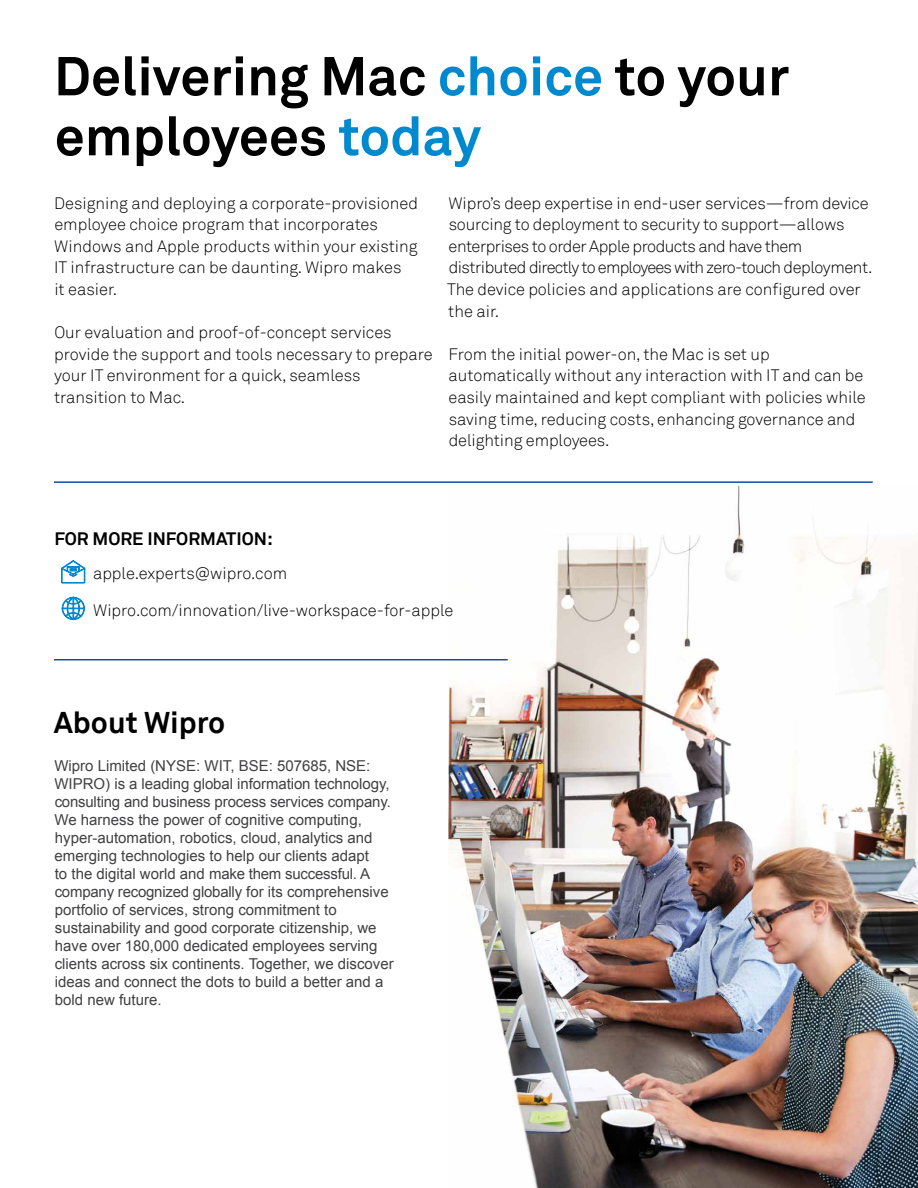
<style>
.page{position:relative;width:918px;height:1188px;background:#fff}
.page>*{position:absolute;margin:0;border:0;box-sizing:border-box;transform-origin:0 0}
.t1{font:700 54px/60px "Wipro Akkurat TT";color:#000}
.t2{font:700 30px "Wipro Akkurat TT";color:#000}
.t3{font:700 18px "Wipro Akkurat TT";color:#000}
.t4{font:300 16.5px/21.6px "Wipro Akkurat TT";color:#000}
.t5{font:15px/18px "Arial";color:#414042}
.s1{color:#0089cf}
</style>
<div class="page">
<img style="left:448px;top:487px;width:470px;height:701px">
<svg style="left:61px;top:560px;width:24px;height:23px"></svg>
<svg style="left:62px;top:597px;width:23px;height:23px"></svg>
<hr style="left:54px;top:481px;width:819px;height:2px;background:#0b509e">
<hr style="left:54px;top:659px;width:454px;height:1px;background:#0b509e">
<h1 class="t1" style="left:54px;top:46px;width:737px">Delivering Mac <span class="s1">choice</span> to your employees <span class="s1">today</span></h1>
<p class="t4" style="left:54px;top:192px;width:365px">Designing and deploying a corporate-provisioned employee choice program that incorporates Windows and Apple products within your existing IT infrastructure can be daunting. Wipro makes<br>it easier.</p>
<p class="t4" style="left:54px;top:322px;width:380px">Our evaluation and proof-of-concept services provide the support and tools necessary to prepare your IT environment for a quick, seamless transition to Mac.</p>
<p class="t4" style="left:447px;top:192px;width:427px">Wipro’s deep expertise in end-user services—from device sourcing to deployment to security to support—allows enterprises to order Apple products and have them distributed directly to employees with zero-touch deployment.<br>The device policies and applications are configured over the air.</p>
<p class="t4" style="left:448px;top:343px;width:419px">From the initial power-on, the Mac is set up automatically without any interaction with IT and can be easily maintained and kept compliant with policies while saving time, reducing costs, enhancing governance and delighting employees.</p>
<p class="t3" style="left:54px;top:527px;width:220px">FOR MORE INFORMATION:</p>
<p class="t4" style="left:93px;top:562px;width:196px">apple.experts@wipro.com</p>
<p class="t4" style="left:93px;top:599px;width:362px">Wipro.com/innovation/live-workspace-for-apple</p>
<h2 class="t2" style="left:54px;top:704px;width:173px">About Wipro</h2>
<p class="t5" style="left:54px;top:757px;width:341px">Wipro Limited (NYSE: WIT, BSE: 507685, NSE:<br>WIPRO) is a leading global information technology, consulting and business process services company.<br>We harness the power of cognitive computing, hyper-automation, robotics, cloud, analytics and emerging technologies to help our clients adapt<br>to the digital world and make them successful. A company recognized globally for its comprehensive portfolio of services, strong commitment to sustainability and good corporate citizenship, we have over 180,000 dedicated employees serving clients across six continents. Together, we discover ideas and connect the dots to build a better and a bold new future.</p>
</div>
